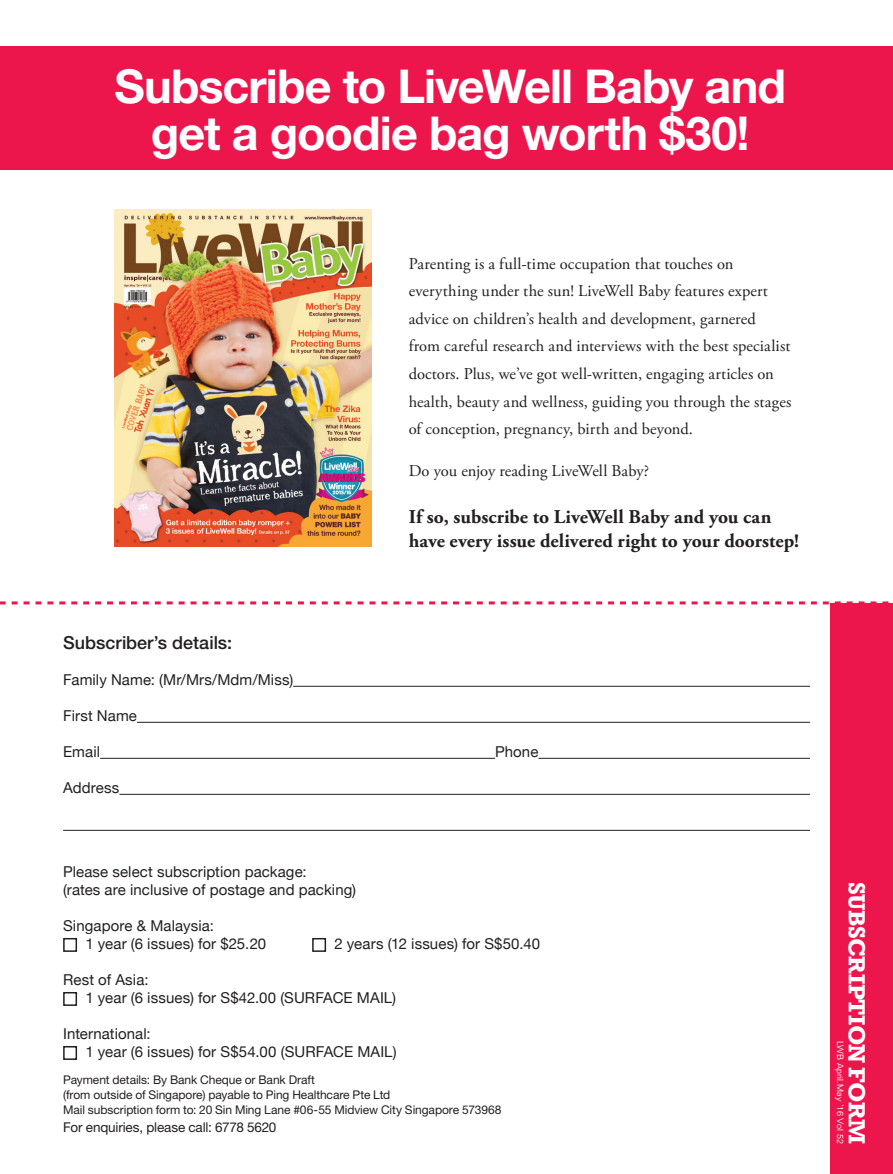
<style>
.page{position:relative;width:893px;height:1174px;background:#fff}
.page>*{position:absolute;margin:0;border:0;box-sizing:border-box;transform-origin:0 0}
.t1{font:700 46.65px/46.7px "Helvetica Neue";letter-spacing:-.02em;color:#fff;text-align:center}
.t2{font:700 24px "Rockwell";letter-spacing:-.02em;color:#fff}
.t3{font:700 19.5px/23.4px "Adobe Garamond Pro";letter-spacing:.005em;color:#231f20}
.t4{font:500 18px "Helvetica Neue";color:#231f20}
.t5{font:16.5px/27.6px "Adobe Garamond Pro";letter-spacing:.005em;color:#231f20}
.t6{font:15px/18px "Helvetica Neue";letter-spacing:.005em;color:#231f20}
.t7{font:13.5px "Helvetica Neue";letter-spacing:-.01em;color:#231f20}
.t8{font:12px/15px "Helvetica Neue";letter-spacing:-.005em;color:#231f20}
.t9{font:300 9px "Folio";letter-spacing:.02em;color:#fff}
</style>
<div class="page">
<svg style="left:0;top:601px;width:889px;height:459px"></svg>
<div style="left:830px;top:603px;width:63px;height:571px;background:#ed164c"></div>
<div style="left:0;top:46px;width:893px;height:124px;background:#ed164c"></div>
<hr style="left:293px;top:686px;width:517px;height:1px;background:#231f20">
<hr style="left:137px;top:722px;width:673px;height:1px;background:#231f20">
<hr style="left:100px;top:758px;width:395px;height:1px;background:#231f20">
<hr style="left:538px;top:758px;width:272px;height:1px;background:#231f20">
<hr style="left:119px;top:794px;width:691px;height:1px;background:#231f20">
<hr style="left:63px;top:830px;width:747px;height:1px;background:#231f20">
<div style="left:63px;top:938px;width:14px;height:14px;border:2px solid #231f20"></div>
<div style="left:312px;top:938px;width:14px;height:14px;border:2px solid #231f20"></div>
<div style="left:63px;top:992px;width:14px;height:14px;border:2px solid #231f20"></div>
<div style="left:63px;top:1046px;width:14px;height:14px;border:2px solid #231f20"></div>
<img style="left:115px;top:210px;width:256px;height:336px">
<h1 class="t1" style="left:114px;top:62px;width:673px">Subscribe to LiveWell Baby and get a goodie bag worth $30!</h1>
<p class="t5" style="left:409px;top:250px;width:384px">Parenting is a full-time occupation that touches on everything under the sun! LiveWell Baby features expert advice on children’s health and development, garnered<br>from careful research and interviews with the best specialist doctors. Plus, we’ve got well-written, engaging articles on health, beauty and wellness, guiding you through the stages of conception, pregnancy, birth and beyond.</p>
<p class="t5" style="left:409px;top:458px;width:242px">Do you enjoy reading LiveWell Baby?</p>
<p class="t3" style="left:409px;top:505px;width:392px">If so, subscribe to LiveWell Baby and you can have every issue delivered right to your doorstep!</p>
<p class="t4" style="left:63px;top:631px;width:170px">Subscriber’s details:</p>
<p class="t6" style="left:63px;top:670px;width:232px">Family Name: (Mr/Mrs/Mdm/Miss)</p>
<p class="t6" style="left:63px;top:706px;width:75px">First Name</p>
<p class="t6" style="left:63px;top:742px;width:38px">Email</p>
<p class="t6" style="left:495px;top:742px;width:45px">Phone</p>
<p class="t6" style="left:63px;top:778px;width:58px">Address</p>
<p class="t6" style="left:63px;top:862px;width:294px">Please select subscription package:<br>(rates are inclusive of postage and packing)</p>
<p class="t6" style="left:85px;top:916px;width:182px;text-indent:-22px">Singapore &amp; Malaysia:<br>1 year (6 issues) for $25.20</p>
<p class="t6" style="left:334px;top:934px;width:207px">2 years (12 issues) for S$50.40</p>
<p class="t6" style="left:85px;top:970px;width:312px;text-indent:-22px">Rest of Asia:<br>1 year (6 issues) for S$42.00 (SURFACE MAIL)</p>
<p class="t6" style="left:85px;top:1024px;width:313px;text-indent:-22px">International:<br>1 year (6 issues) for S$54.00 (SURFACE MAIL)</p>
<p class="t8" style="left:63px;top:1072px;width:440px">Payment details: By Bank Cheque or Bank Draft<br>(from outside of Singapore) payable to Ping Healthcare Pte Ltd<br>Mail subscription form to: 20 Sin Ming Lane #06-55 Midview City Singapore 573968</p>
<p class="t7" style="left:63px;top:1119px;width:215px">For enquiries, please call: 6778 5620</p>
<h2 class="t2" style="left:871px;top:881px;width:264px;rotate:90deg">Subscription form</h2>
<p class="t9" style="left:846px;top:1040px;width:105px;rotate:90deg">LWB April.May ’16 Vol 52</p>
</div>
